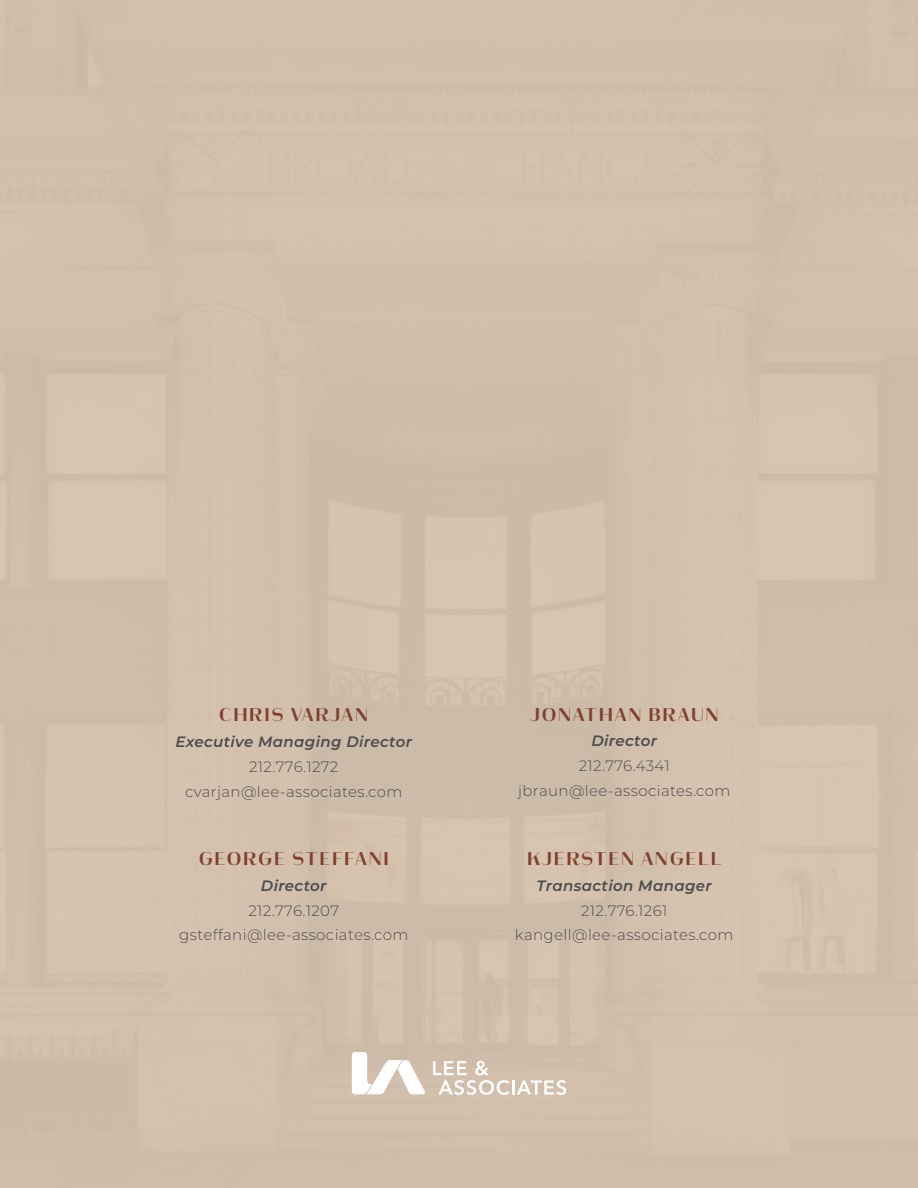
<style>
.page{position:relative;width:918px;height:1188px;background:#fff}
.page>*{position:absolute;margin:0;border:0;box-sizing:border-box;transform-origin:0 0}
.Subheader{font:700 19.8px "Heimat Display 20";letter-spacing:.05em;color:#813f2d}
.Body{font:300 15px "Montserrat";letter-spacing:.025em;color:#4b4c4d}
.Body-2{font:italic 600 15px "Montserrat";letter-spacing:.025em;color:#4b4c4d}
</style>
<div class="page">
<svg style="left:433px;top:1061px;width:77px;height:34px"></svg>
<svg style="left:517px;top:1080px;width:49px;height:15px"></svg>
<svg style="left:352px;top:1052px;width:74px;height:42px"></svg>
<p class="Subheader" style="left:219px;top:702px;width:151px">CHRIS VARJAN</p>
<p class="Body-2" style="left:175px;top:731px;width:238px">Executive Managing Director</p>
<p class="Body" style="left:249px;top:757px;width:91px">212.776.1272</p>
<p class="Body" style="left:185px;top:781px;width:219px">cvarjan@lee-associates.com</p>
<p class="Subheader" style="left:198px;top:846px;width:192px">GEORGE STEFFANI</p>
<p class="Body-2" style="left:261px;top:875px;width:67px">Director</p>
<p class="Body" style="left:248px;top:900px;width:92px">212.776.1207</p>
<p class="Body" style="left:179px;top:925px;width:231px">gsteffani@lee-associates.com</p>
<p class="Subheader" style="left:529px;top:702px;width:191px">JONATHAN BRAUN</p>
<p class="Body-2" style="left:591px;top:730px;width:67px">Director</p>
<p class="Body" style="left:579px;top:755px;width:93px">212.776.4341</p>
<p class="Body" style="left:518px;top:780px;width:214px">jbraun@lee-associates.com</p>
<p class="Subheader" style="left:527px;top:846px;width:197px">KJERSTEN ANGELL</p>
<p class="Body-2" style="left:537px;top:875px;width:177px">Transaction Manager</p>
<p class="Body" style="left:581px;top:900px;width:88px">212.776.1261</p>
<p class="Body" style="left:515px;top:925px;width:220px">kangell@lee-associates.com</p>
</div>
